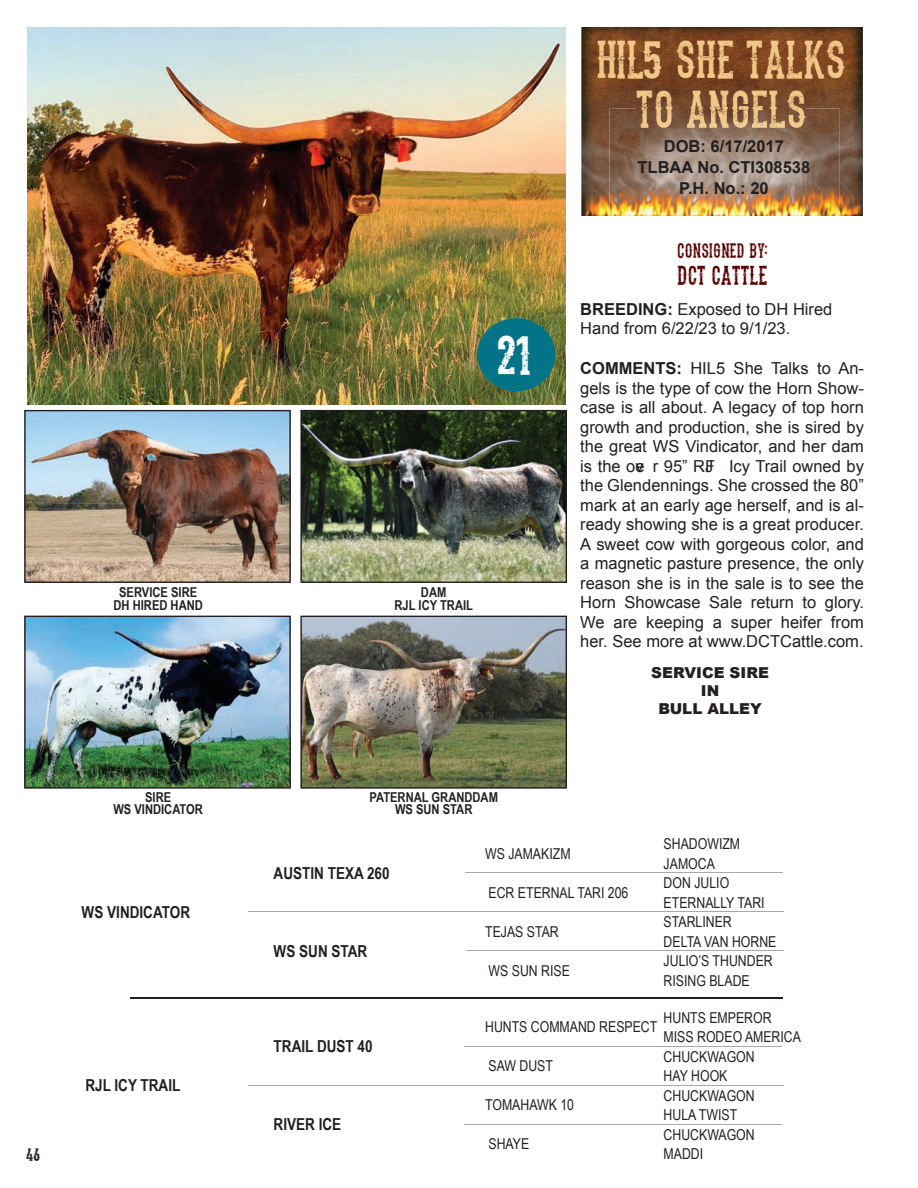
<style>
.page{position:relative;width:918px;height:1188px;background:#fff}
.page>*{position:absolute;margin:0;border:0;box-sizing:border-box;transform-origin:0 0}
.t1{font:46.5px "Dead Saloon";color:#fff}
.t2{font:45px/49.5px "Dead Saloon";color:#f1c787;text-align:center}
.t3{font:22.5px "Dead Saloon";color:#570000}
.t4{font:18px "Dead Saloon";color:#570000}
.t5{font:16.5px/19.5px "Arial";color:#231f20}
.t6{font:700 16.5px "Arial Narrow";color:#231f20}
.t7{font:700 16.5px/21px "Arial";color:#231f20;text-align:center}
.t8{font:15px "Arial Narrow";color:#231f20}
.t9{font:900 15px/18px "Arial";color:#231f20;text-align:center}
.t10{font:15px "Dead Saloon";color:#231f20}
.t11{font:700 13.65px/12.3px "Arial Narrow";color:#231f20;text-align:center}
.s1{font-weight:700}
</style>
<div class="page">
<img style="left:581px;top:27px;width:282px;height:189px">
<img style="left:27px;top:27px;width:539px;height:378px">
<img style="left:24px;top:410px;width:267px;height:173px">
<img style="left:300px;top:410px;width:267px;height:173px">
<img style="left:610px;top:108px;width:229px;height:108px">
<img style="left:637px;top:108px;width:169px;height:20px">
<img style="left:24px;top:616px;width:267px;height:173px">
<img style="left:300px;top:616px;width:267px;height:173px">
<div style="left:477px;top:318px;width:78px;height:73px;background:#037387;border-radius:50%"></div>
<hr style="left:130px;top:997px;width:653px;height:2px;background:#231f20">
<hr style="left:465px;top:872px;width:318px;height:1px;background:#a8a9ad">
<hr style="left:467px;top:950px;width:317px;height:1px;background:#a8a9ad">
<hr style="left:465px;top:1125px;width:317px;height:1px;background:#a8a9ad">
<hr style="left:465px;top:1046px;width:317px;height:1px;background:#a8a9ad">
<hr style="left:249px;top:911px;width:535px;height:1px;background:#a8a9ad">
<hr style="left:249px;top:1085px;width:535px;height:1px;background:#a8a9ad">
<p class="t11" style="left:114px;top:586px;width:91px">SERVICE SIRE<br>DH HIRED HAND</p>
<h1 class="t1" style="left:499px;top:328px;width:35px">21</h1>
<p class="t11" style="left:395px;top:586px;width:80px">DAM<br>RJL ICY TRAIL</p>
<p class="t11" style="left:113px;top:790px;width:91px">SIRE<br>WS VINDICATOR</p>
<p class="t11" style="left:369px;top:790px;width:130px">PATERNAL GRANDDAM<br>WS SUN STAR</p>
<h2 class="t2" style="left:596px;top:33px;width:251px">HIL5 SHE TALKS<br>TO ANGELS</h2>
<p class="t7" style="left:638px;top:136px;width:173px">DOB: 6/17/2017<br>TLBAA No. CTI308538<br>P.H. No.: 20</p>
<p class="t4" style="left:677px;top:241px;width:92px">CONSIGNED BY:</p>
<h3 class="t3" style="left:677px;top:262px;width:92px">DCT CATTLE</h3>
<p class="t5" style="left:580px;top:299px;width:254px"><span class="s1">BREEDING:</span> Exposed to DH Hired<br>Hand from 6/22/23 to 9/1/23.</p>
<p class="t5" style="left:580px;top:359px;width:285px;text-align:justify"><span class="s1">COMMENTS:</span> HIL5 She Talks to An&shy;gels is the type of cow the Horn Show&shy;case is all about. A legacy of top horn growth and production, she is sired by the great WS Vindicator, and her dam is the ove r 95” RJF Icy Trail owned by the Glendennings. She crossed the 80” mark at an early age herself, and is al&shy;ready showing she is a great producer.<br>A sweet cow with gorgeous color, and a magnetic pasture presence, the only reason she is in the sale is to see the Horn Showcase Sale return to glory.<br>We are keeping a super heifer from her. See more at www.DCTCattle.com.</p>
<p class="t9" style="left:651px;top:664px;width:119px">SERVICE SIRE<br>IN<br>BULL ALLEY</p>
<p class="t8" style="left:664px;top:833px;width:78px">SHADOWIZM</p>
<p class="t8" style="left:485px;top:843px;width:87px">WS JAMAKIZM</p>
<p class="t8" style="left:664px;top:853px;width:53px">JAMOCA</p>
<p class="t6" style="left:274px;top:860px;width:118px">AUSTIN TEXA 260</p>
<p class="t8" style="left:664px;top:872px;width:67px">DON JULIO</p>
<p class="t8" style="left:489px;top:882px;width:141px">ECR ETERNAL TARI 206</p>
<p class="t8" style="left:664px;top:892px;width:102px">ETERNALLY TARI</p>
<p class="t6" style="left:82px;top:899px;width:110px">WS VINDICATOR</p>
<p class="t8" style="left:664px;top:911px;width:70px">STARLINER</p>
<p class="t8" style="left:485px;top:921px;width:75px">TEJAS STAR</p>
<p class="t8" style="left:664px;top:931px;width:114px">DELTA VAN HORNE</p>
<p class="t6" style="left:274px;top:938px;width:95px">WS SUN STAR</p>
<p class="t8" style="left:664px;top:950px;width:111px">JULIO’S THUNDER</p>
<p class="t8" style="left:489px;top:960px;width:83px">WS SUN RISE</p>
<p class="t8" style="left:664px;top:970px;width:88px">RISING BLADE</p>
<p class="t8" style="left:664px;top:1006px;width:109px">HUNTS EMPEROR</p>
<p class="t8" style="left:485px;top:1016px;width:174px">HUNTS COMMAND RESPECT</p>
<p class="t8" style="left:664px;top:1026px;width:139px">MISS RODEO AMERICA</p>
<p class="t6" style="left:274px;top:1034px;width:100px">TRAIL DUST 40</p>
<p class="t8" style="left:664px;top:1045px;width:93px">CHUCKWAGON</p>
<p class="t8" style="left:489px;top:1055px;width:66px">SAW DUST</p>
<p class="t8" style="left:664px;top:1065px;width:65px">HAY HOOK</p>
<p class="t6" style="left:85px;top:1073px;width:96px">RJL ICY TRAIL</p>
<p class="t8" style="left:664px;top:1084px;width:93px">CHUCKWAGON</p>
<p class="t8" style="left:485px;top:1094px;width:90px">TOMAHAWK 1 0</p>
<p class="t8" style="left:664px;top:1104px;width:75px">HULA TWIST</p>
<p class="t6" style="left:274px;top:1112px;width:69px">RIVER ICE</p>
<p class="t8" style="left:664px;top:1123px;width:93px">CHUCKWAGON</p>
<p class="t8" style="left:489px;top:1133px;width:42px">SHAYE</p>
<p class="t10" style="left:27px;top:1146px;width:15px">46</p>
<p class="t8" style="left:664px;top:1143px;width:41px">MADDI</p>
</div>
